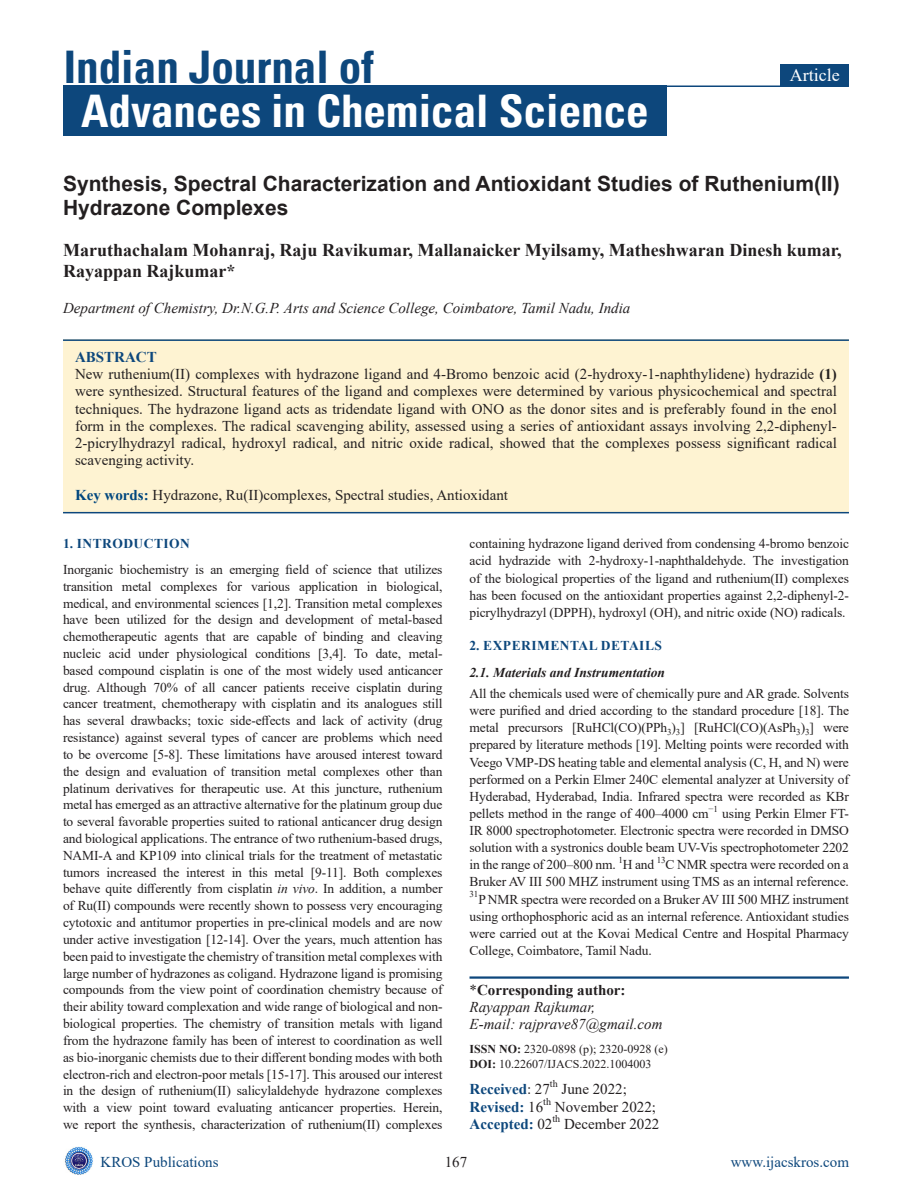
<style>
.page{position:relative;width:912px;height:1201px;background:#fff}
.page>*{position:absolute;margin:0;border:0;box-sizing:border-box;transform-origin:0 0}
.JN{font:700 condensed 45px "Univers";color:#fff}
.JN-2{font:700 condensed 45px "Univers";color:#0d477c}
.AT{font:700 21px/24px "Arial";color:#231f20}
.AU{font:700 18px/21px "Times New Roman";color:#231f20}
.t1{font:18px "Times New Roman";color:#fff}
.ABS{font:15px/17.2px "Times New Roman";color:#231f20;text-align:justify}
.AFF{font:italic 15px "Times New Roman";color:#231f20}
.ADD{font:italic 15px/17.2px "Times New Roman";color:#231f20}
.KWD{font:15px "Times New Roman";color:#231f20}
.HIS{font:15px "Times New Roman";color:#231f20}
.doi{font:15px "Times New Roman";color:#0d477c}
.HIS-2{font:700 15px "Times New Roman";color:#0d477c}
.ABSH{font:700 15px "Times New Roman";color:#0d477c}
.doi-2{font:15px "Times New Roman";color:#231f20}
.TX{font:13.5px/16.8px "Times New Roman";letter-spacing:-.01em;color:#231f20;text-align:justify}
.t2{font:700 13.5px "Times New Roman";letter-spacing:.035em;color:#0d477c}
.H2_no_above_space{font:italic 700 13.5px "Times New Roman";color:#231f20}
.DOI{font:12px/15px "Times New Roman";color:#231f20}
.HIS-3{font:10.05px "Times New Roman";color:#231f20}
.TX-2{font:9px "Times New Roman";color:#231f20}
.s1{font-weight:700}
.s2{font-weight:700;color:#00467e}
.s3{font-style:italic}
.s4{font-style:normal}
.s5{font-weight:700;font-style:normal}
.s6{font-weight:400;color:#231f20}
</style>
<div class="page">
<img style="left:65px;top:1147px;width:28px;height:28px">
<div style="left:63px;top:340px;width:786px;height:172px;background:#fef3d2"></div>
<hr style="left:63px;top:339px;width:786px;height:2px;background:#0d477c">
<hr style="left:63px;top:512px;width:786px;height:1px;background:#0d477c">
<div style="left:63px;top:86px;width:603px;height:50px;background:#0d477c"></div>
<div style="left:781px;top:64px;width:68px;height:22px;background:#0d477c"></div>
<hr style="left:666px;top:86px;width:183px;height:1px;background:#0d477c">
<hr style="left:469px;top:976px;width:380px;height:3px;background:#0d477c">
<p class="JN-2" style="left:64px;top:39px;width:312px">Indian Journal of</p>
<p class="JN" style="left:81px;top:83px;width:569px">Advances in Chemical Science</p>
<p class="t1" style="left:790px;top:62px;width:51px">Article</p>
<p class="AT" style="left:63px;top:172px;width:778px">Synthesis, Spectral Characterization and Antioxidant Studies of Ruthenium(II)<br>Hydrazone Complexes</p>
<p class="AU" style="left:63px;top:239px;width:780px">Maruthachalam Mohanraj, Raju Ravikumar, Mallanaicker Myilsamy, Matheshwaran Dinesh kumar,<br>Rayappan Rajkumar*</p>
<p class="AFF" style="left:63px;top:297px;width:569px">Department of Chemistry, Dr.N.G.P. Arts and Science College, Coimbatore, Tamil Nadu, India</p>
<p class="ABSH" style="left:75px;top:346px;width:83px">ABSTRACT</p>
<p class="ABS" style="left:75px;top:365px;width:763px">New ruthenium(II) complexes with hydrazone ligand and 4-Bromo benzoic acid (2-hydroxy-1-naphthylidene) hydrazide <span class="s1">(1) </span>were synthesized. Structural features of the ligand and complexes were determined by various physicochemical and spectral techniques. The hydrazone ligand acts as tridendate ligand with ONO as the donor sites and is preferably found in the enol form in the complexes. The radical scavenging ability, assessed using a series of antioxidant assays involving 2,2-diphenyl-2-picrylhydrazyl radical, hydroxyl radical, and nitric oxide radical, showed that the complexes possess significant radical scavenging activity.</p>
<p class="KWD" style="left:75px;top:484px;width:434px"><span class="s2">Key words:</span> Hydrazone, Ru(II)complexes, Spectral studies, Antioxidant</p>
<h1 class="t2" style="left:63px;top:534px;width:128px">1. INTRODUCTION</h1>
<p class="TX" style="left:63px;top:561px;width:381px">Inorganic biochemistry is an emerging field of science that utilizes transition metal complexes for various application in biological, medical, and environmental sciences [1,2]. Transition metal complexes have been utilized for the design and development of metal-based chemotherapeutic agents that are capable of binding and cleaving nucleic acid under physiological conditions [3,4]. To date, metal&shy;based compound cisplatin is one of the most widely used anticancer drug. Although 70% of all cancer patients receive cisplatin during cancer treatment, chemotherapy with cisplatin and its analogues still has several drawbacks; toxic side-effects and lack of activity (drug resistance) against several types of cancer are problems which need to be overcome [5-8]. These limitations have aroused interest toward the design and evaluation of transition metal complexes other than platinum derivatives for therapeutic use. At this juncture, ruthenium metal has emerged as an attractive alternative for the platinum group due to several favorable properties suited to rational anticancer drug design and biological applications. The entrance of two ruthenium-based drugs, NAMI-A and KP109 into clinical trials for the treatment of metastatic tumors increased the interest in this metal [9-11]. Both complexes behave quite differently from cisplatin <span class="s3">in vivo</span>. In addition, a number of Ru(II) compounds were recently shown to possess very encouraging cytotoxic and antitumor properties in pre-clinical models and are now under active investigation [12-14]. Over the years, much attention has been paid to investigate the chemistry of transition metal complexes with large number of hydrazones as coligand. Hydrazone ligand is promising compounds from the view point of coordination chemistry because of their ability toward complexation and wide range of biological and non&shy;biological properties. The chemistry of transition metals with ligand from the hydrazone family has been of interest to coordination as well as bio-inorganic chemists due to their different bonding modes with both electron-rich and electron-poor metals [15-17]. This aroused our interest in the design of ruthenium(II) salicylaldehyde hydrazone complexes with a view point toward evaluating anticancer properties. Herein, we report the synthesis, characterization of ruthenium(II) complexes</p>
<p class="TX" style="left:469px;top:535px;width:381px">containing hydrazone ligand derived from condensing 4-bromo benzoic acid hydrazide with 2-hydroxy-1-naphthaldehyde. The investigation of the biological properties of the ligand and ruthenium(II) complexes has been focused on the antioxidant properties against 2,2-diphenyl-2- picrylhydrazyl (DPPH), hydroxyl (OH), and nitric oxide (NO) radicals.</p>
<h1 class="t2" style="left:469px;top:636px;width:194px">2. EXPERIMENTAL DETAILS</h1>
<p class="H2_no_above_space" style="left:469px;top:663px;width:197px">2.1. Materials and Instrumentation</p>
<p class="TX" style="left:469px;top:685px;width:381px">All the chemicals used were of chemically pure and AR grade. Solvents were purified and dried according to the standard procedure [18]. The metal precursors [RuHCl(CO)(PPh<sub>3</sub>)<sub>3</sub>] [RuHCl(CO)(AsPh<sub>3</sub>)<sub>3</sub>] were prepared by literature methods [19]. Melting points were recorded with Veego VMP-DS heating table and elemental analysis (C, H, and N) were performed on a Perkin Elmer 240C elemental analyzer at University of Hyderabad, Hyderabad, India. Infrared spectra were recorded as KBr pellets method in the range of 400–4000 cm</p>
<p class="TX-2" style="left:708px;top:802px;width:11px">−1</p>
<p class="TX" style="left:469px;top:804px;width:381px;text-indent:253px">using Perkin Elmer FT-IR 8000 spectrophotometer. Electronic spectra were recorded in DMSO solution with a systronics double beam UV-Vis spectrophotometer 2202 in the range of 200–800 nm.</p>
<p class="TX-2" style="left:618px;top:854px;width:6px">1</p>
<p class="TX" style="left:622px;top:856px;width:33px">H and</p>
<p class="TX-2" style="left:656px;top:854px;width:10px">13</p>
<p class="TX" style="left:469px;top:856px;width:381px;text-align:right">C NMR spectra were recorded on a<br>Bruker AV III 500 MHZ instrument using TMS as an internal reference.</p>
<p class="TX-2" style="left:469px;top:888px;width:10px">31</p>
<p class="TX" style="left:469px;top:890px;width:381px;text-indent:9px">P NMR spectra were recorded on a Bruker AV III 500 MHZ instrument using orthophosphoric acid as an internal reference. Antioxidant studies were carried out at the Kovai Medical Centre and Hospital Pharmacy College, Coimbatore, Tamil Nadu.</p>
<p class="ADD" style="left:469px;top:981px;width:194px"><span class="s4">*</span><span class="s5">Corresponding author:<br></span>Rayappan Rajkumar,<br>E-mail: rajprave87@gmail.com</p>
<p class="DOI" style="left:469px;top:1041px;width:200px"><span class="s1">ISSN NO:</span> 2320-0898 (p); 2320-0928 (e)<br><span class="s1">DOI:</span> 10.22607/IJACS.2022.1004003</p>
<p class="HIS-2" style="left:469px;top:1079px;width:82px">Received<span class="s6">: 27</span></p>
<p class="HIS-3" style="left:550px;top:1077px;width:9px">th</p>
<p class="HIS" style="left:561px;top:1079px;width:67px">June 2022;</p>
<p class="HIS-3" style="left:543px;top:1094px;width:9px">th</p>
<p class="HIS" style="left:555px;top:1096px;width:103px">November 2022;</p>
<p class="HIS-2" style="left:469px;top:1113px;width:84px">Accepted: <span class="s6">02</span></p>
<p class="HIS-2" style="left:469px;top:1096px;width:75px">Revised: <span class="s6">16</span></p>
<p class="HIS-3" style="left:552px;top:1111px;width:9px">th</p>
<p class="HIS" style="left:564px;top:1113px;width:97px">December 2022</p>
<p class="doi" style="left:100px;top:1151px;width:119px">KROS Publications</p>
<p class="doi-2" style="left:445px;top:1151px;width:24px">167</p>
<p class="doi" style="left:730px;top:1151px;width:120px">www.ijacskros.com</p>
</div>
